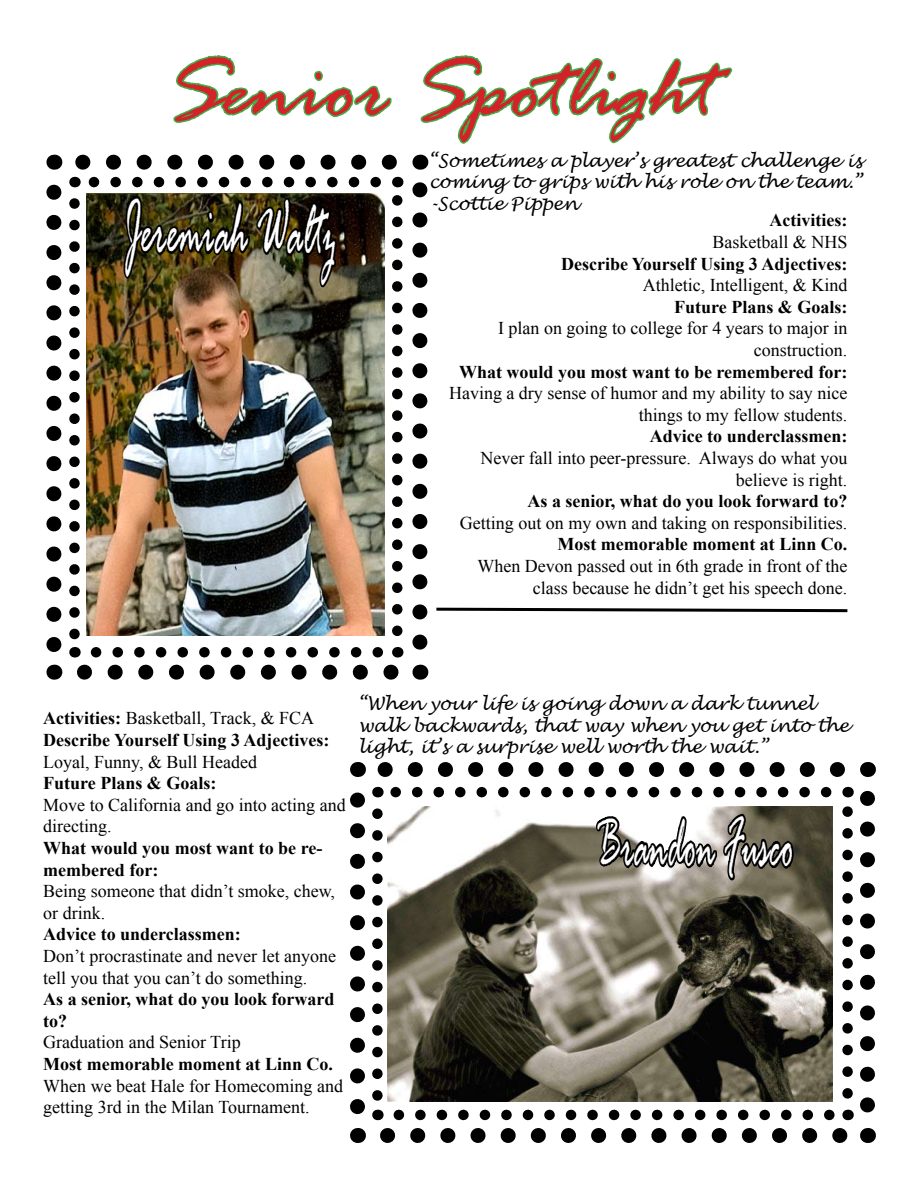
<style>
.page{position:relative;width:918px;height:1188px;background:#fff}
.page>*{position:absolute;margin:0;border:0;box-sizing:border-box;transform-origin:0 0}
.t1{font:italic 90px "Rage";color:#d2232a}
.t2{font:italic 82.35px "Rage";color:#fff;scale:.46 1}
.t3{font:italic 77.25px "Rage";color:#fff;scale:.46 1}
.t4{font:18px/21.6px "Times New Roman";color:#000}
.t5{font:700 18px/21.6px "Times New Roman";color:#000}
.t6{font:italic 18px/21.6px "Lucida Handwriting";color:#000}
.s1{font-weight:400}
</style>
<div class="page">
<svg style="left:387px;top:1128px;width:461px;height:15px"></svg>
<svg style="left:860px;top:790px;width:15px;height:315px"></svg>
<svg style="left:350px;top:800px;width:15px;height:315px"></svg>
<svg style="left:867px;top:1128px;width:1px;height:15px"></svg>
<svg style="left:867px;top:762px;width:1px;height:15px"></svg>
<svg style="left:357px;top:762px;width:1px;height:15px"></svg>
<svg style="left:357px;top:1128px;width:1px;height:15px"></svg>
<svg style="left:399px;top:1110px;width:436px;height:10px"></svg>
<svg style="left:46px;top:192px;width:15px;height:460px"></svg>
<svg style="left:84px;top:665px;width:315px;height:15px"></svg>
<svg style="left:412px;top:182px;width:15px;height:460px"></svg>
<svg style="left:54px;top:665px;width:1px;height:15px"></svg>
<svg style="left:420px;top:665px;width:1px;height:15px"></svg>
<svg style="left:419px;top:55px;width:314px;height:115px"></svg>
<svg style="left:54px;top:155px;width:1px;height:15px"></svg>
<img style="left:69px;top:55px;width:334px;height:603px">
<svg style="left:436px;top:607px;width:412px;height:6px"></svg>
<svg style="left:372px;top:762px;width:481px;height:340px"></svg>
<h1 class="t1" style="left:164px;top:42px;width:552px">Senior Spotlight</h1>
<h2 class="t2" style="left:124px;top:184px;width:467px;rotate:1deg">Jeremiah Waltz</h2>
<p class="t6" style="left:429px;top:150px;width:435px;text-align:justify">“Sometimes a player’s greatest challenge is coming to grips with his role on the team.” -Scottie Pippen</p>
<p class="t5" style="left:769px;top:209px;width:79px">Activities:</p>
<p class="t4" style="left:712px;top:231px;width:137px">Basketball &amp; NHS</p>
<p class="t5" style="left:561px;top:252px;width:288px">Describe Yourself Using 3 Adjectives:</p>
<p class="t4" style="left:643px;top:274px;width:206px">Athletic, Intelligent, &amp; Kind</p>
<p class="t5" style="left:674px;top:296px;width:175px">Future Plans &amp; Goals:</p>
<p class="t4" style="left:498px;top:317px;width:351px;text-align:right">I plan on going to college for 4 years to major in construction.</p>
<p class="t5" style="left:459px;top:360px;width:390px">What would you most want to be remembered for:</p>
<p class="t4" style="left:449px;top:382px;width:400px;text-align:right">Having a dry sense of humor and my ability to say nice things to my fellow students.</p>
<p class="t5" style="left:650px;top:425px;width:199px">Advice to underclassmen:</p>
<p class="t4" style="left:480px;top:447px;width:369px;text-align:right">Never fall into peer-pressure. Always do what you believe is right.</p>
<p class="t5" style="left:528px;top:490px;width:321px">As a senior, what do you look forward to?</p>
<p class="t4" style="left:460px;top:512px;width:389px">Getting out on my own and taking on responsibilities.</p>
<p class="t5" style="left:557px;top:533px;width:291px">Most memorable moment at Linn Co.</p>
<p class="t4" style="left:478px;top:555px;width:371px;text-align:right">When Devon passed out in 6th grade in front of the class because he didn’t get his speech done.</p>
<p class="t5" style="left:43px;top:707px;width:288px">Activities: <span class="s1">Basketball, Track, &amp; FCA<br></span>Describe Yourself Using 3 Adjectives:</p>
<p class="t4" style="left:43px;top:751px;width:215px">Loyal, Funny, &amp; Bull Headed</p>
<p class="t5" style="left:43px;top:772px;width:175px">Future Plans &amp; Goals:</p>
<p class="t4" style="left:43px;top:794px;width:304px">Move to California and go into acting and directing.</p>
<p class="t5" style="left:43px;top:837px;width:281px">What would you most want to be re&shy;membered for:</p>
<p class="t4" style="left:43px;top:880px;width:293px">Being someone that didn’t smoke, chew, or drink.</p>
<p class="t5" style="left:43px;top:923px;width:199px">Advice to underclassmen:</p>
<p class="t4" style="left:43px;top:945px;width:295px">Don’t procrastinate and never let anyone tell you that you can’t do something.</p>
<p class="t5" style="left:43px;top:988px;width:293px">As a senior, what do you look forward to?</p>
<p class="t4" style="left:43px;top:1031px;width:199px">Graduation and Senior Trip</p>
<p class="t5" style="left:43px;top:1053px;width:291px">Most memorable moment at Linn Co.</p>
<p class="t4" style="left:43px;top:1075px;width:301px">When we beat Hale for Homecoming and getting 3rd in the Milan Tournament.</p>
<p class="t6" style="left:358px;top:694px;width:493px">“When your life is going down a dark tunnel walk backwards, that way when you get into the light, it’s a surprise well worth the wait.”</p>
<h3 class="t3" style="left:597px;top:803px;width:443px">Brandon Fusco</h3>
</div>
